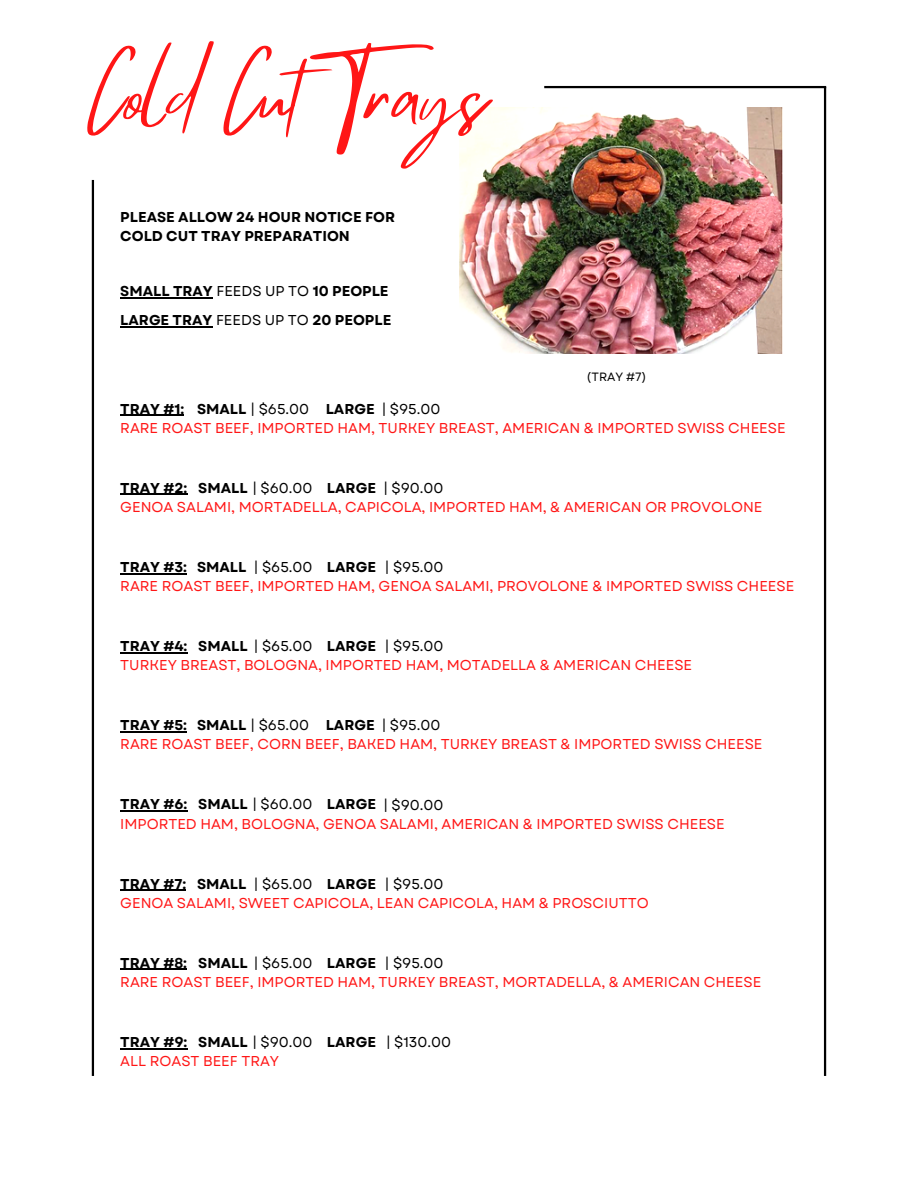
<style>
.page{position:relative;width:918px;height:1188px;background:#fff}
.page>*{position:absolute;margin:0;border:0;box-sizing:border-box;transform-origin:0 0}
.t1{font:75px "Mistrully";color:#ff1616}
.t2{font:14.25px/19.2px "Garet";color:#ff1616}
.t3{font:14.25px "Garet";color:#000}
.t4{font:700 14.25px/19.2px "Garet";color:#000}
.t5{font:12px "Garet";color:#000}
.s1{font-weight:400}
.s2{font-weight:700}
.s3{font-weight:700;color:#000}
</style>
<div class="page">
<hr style="left:544px;top:86px;width:282px;height:2px;background:#000">
<hr style="left:92px;top:180px;width:2px;height:896px;background:#000">
<hr style="left:120px;top:731px;width:67px;height:2px;background:#000">
<hr style="left:824px;top:87px;width:2px;height:989px;background:#000">
<img style="left:459px;top:108px;width:324px;height:246px">
<hr style="left:120px;top:415px;width:64px;height:1px;background:#000">
<hr style="left:120px;top:297px;width:93px;height:1px;background:#000">
<hr style="left:120px;top:326px;width:92px;height:1px;background:#000">
<hr style="left:120px;top:494px;width:67px;height:1px;background:#000">
<hr style="left:120px;top:573px;width:67px;height:1px;background:#000">
<hr style="left:120px;top:652px;width:67px;height:1px;background:#000">
<hr style="left:120px;top:811px;width:67px;height:1px;background:#000">
<hr style="left:120px;top:890px;width:66px;height:1px;background:#000">
<hr style="left:120px;top:969px;width:67px;height:1px;background:#000">
<hr style="left:120px;top:1048px;width:67px;height:1px;background:#000">
<p class="t1" style="left:85px;top:35px;width:403px">Cold CutTrays</p>
<h2 class="t4" style="left:120px;top:208px;width:276px">PLEASE ALLOW 24 HOUR NOTICE FOR<br>COLD CUT TRAY PREPARATION</h2>
<h4 class="t4" style="left:120px;top:282px;width:270px">SMALL TRAY <span class="s1">FEEDS UP TO</span> 10 PEOPLE</h4>
<h2 class="t4" style="left:120px;top:310px;width:273px">LARGE TRAY <span class="s1">FEEDS UP TO</span> 20 PEOPLE</h2>
<h3 class="t5" style="left:586px;top:368px;width:62px">(TRAY #7)</h3>
<h3 class="t3" style="left:197px;top:398px;width:114px"><span class="s2">SMALL</span> | $65.00</h3>
<h3 class="t4" style="left:326px;top:399px;width:50px">LARGE</h3>
<h3 class="t3" style="left:382px;top:398px;width:60px">| $95.00</h3>
<h2 class="t2" style="left:120px;top:399px;width:667px"><span class="s3">TRAY #1:<br></span>RARE ROAST BEEF, IMPORTED HAM, TURKEY BREAST, AMERICAN &amp; IMPORTED SWISS CHEESE</h2>
<h2 class="t3" style="left:198px;top:477px;width:116px"><span class="s2">SMALL</span> | $60.00</h2>
<h4 class="t4" style="left:327px;top:478px;width:50px">LARGE</h4>
<h4 class="t3" style="left:383px;top:478px;width:62px">| $90.00</h4>
<h4 class="t2" style="left:120px;top:478px;width:644px"><span class="s3">TRAY #2:<br></span>GENOA SALAMI, MORTADELLA, CAPICOLA, IMPORTED HAM, &amp; AMERICAN OR PROVOLONE</h4>
<h3 class="t4" style="left:197px;top:557px;width:51px">SMALL</h3>
<h2 class="t3" style="left:254px;top:557px;width:60px">| $65.00</h2>
<h2 class="t4" style="left:327px;top:557px;width:50px">LARGE</h2>
<h4 class="t3" style="left:385px;top:557px;width:60px">| $95.00</h4>
<h4 class="t2" style="left:120px;top:557px;width:676px"><span class="s3">TRAY #3:<br></span>RARE ROAST BEEF, IMPORTED HAM, GENOA SALAMI, PROVOLONE &amp; IMPORTED SWISS CHEESE</h4>
<h2 class="t3" style="left:198px;top:636px;width:116px"><span class="s2">SMALL</span> | $65.00</h2>
<h4 class="t4" style="left:327px;top:637px;width:50px">LARGE</h4>
<h4 class="t3" style="left:385px;top:636px;width:60px">| $95.00</h4>
<h3 class="t2" style="left:120px;top:637px;width:573px"><span class="s3">TRAY #4:<br></span>TURKEY BREAST, BOLOGNA, IMPORTED HAM, MOTADELLA &amp; AMERICAN CHEESE</h3>
<h3 class="t3" style="left:197px;top:715px;width:114px"><span class="s2">SMALL</span> | $65.00</h3>
<h2 class="t4" style="left:326px;top:716px;width:50px">LARGE</h2>
<h2 class="t3" style="left:382px;top:715px;width:60px">| $95.00</h2>
<h1 class="t2" style="left:120px;top:716px;width:644px"><span class="s3">TRAY #5:<br></span>RARE ROAST BEEF, CORN BEEF, BAKED HAM, TURKEY BREAST &amp; IMPORTED SWISS CHEESE</h1>
<h3 class="t3" style="left:198px;top:794px;width:116px"><span class="s2">SMALL</span> | $60.00</h3>
<h2 class="t4" style="left:327px;top:795px;width:50px">LARGE</h2>
<h2 class="t3" style="left:383px;top:794px;width:62px">| $90.00</h2>
<h4 class="t2" style="left:120px;top:795px;width:606px"><span class="s3">TRAY #6:<br></span>IMPORTED HAM, BOLOGNA, GENOA SALAMI, AMERICAN &amp; IMPORTED SWISS CHEESE</h4>
<h4 class="t4" style="left:197px;top:874px;width:51px">SMALL</h4>
<h2 class="t3" style="left:254px;top:873px;width:60px">| $65.00</h2>
<h3 class="t4" style="left:327px;top:874px;width:50px">LARGE</h3>
<h2 class="t3" style="left:385px;top:873px;width:60px">| $95.00</h2>
<h4 class="t2" style="left:120px;top:874px;width:530px"><span class="s3">TRAY #7:<br></span>GENOA SALAMI, SWEET CAPICOLA, LEAN CAPICOLA, HAM &amp; PROSCIUTTO</h4>
<h3 class="t3" style="left:198px;top:953px;width:116px"><span class="s2">SMALL</span> | $65.00</h3>
<h2 class="t4" style="left:327px;top:953px;width:50px">LARGE</h2>
<h2 class="t3" style="left:385px;top:953px;width:60px">| $95.00</h2>
<h4 class="t2" style="left:120px;top:953px;width:643px"><span class="s3">TRAY #8:<br></span>RARE ROAST BEEF, IMPORTED HAM, TURKEY BREAST, MORTADELLA, &amp; AMERICAN CHEESE</h4>
<h3 class="t3" style="left:198px;top:1032px;width:116px"><span class="s2">SMALL</span> | $90.00</h3>
<h2 class="t4" style="left:327px;top:1033px;width:50px">LARGE</h2>
<h2 class="t3" style="left:386px;top:1032px;width:67px">| $130.00</h2>
<h4 class="t2" style="left:120px;top:1033px;width:160px"><span class="s3">TRAY #9:<br></span>ALL ROAST BEEF TRAY</h4>
</div>
